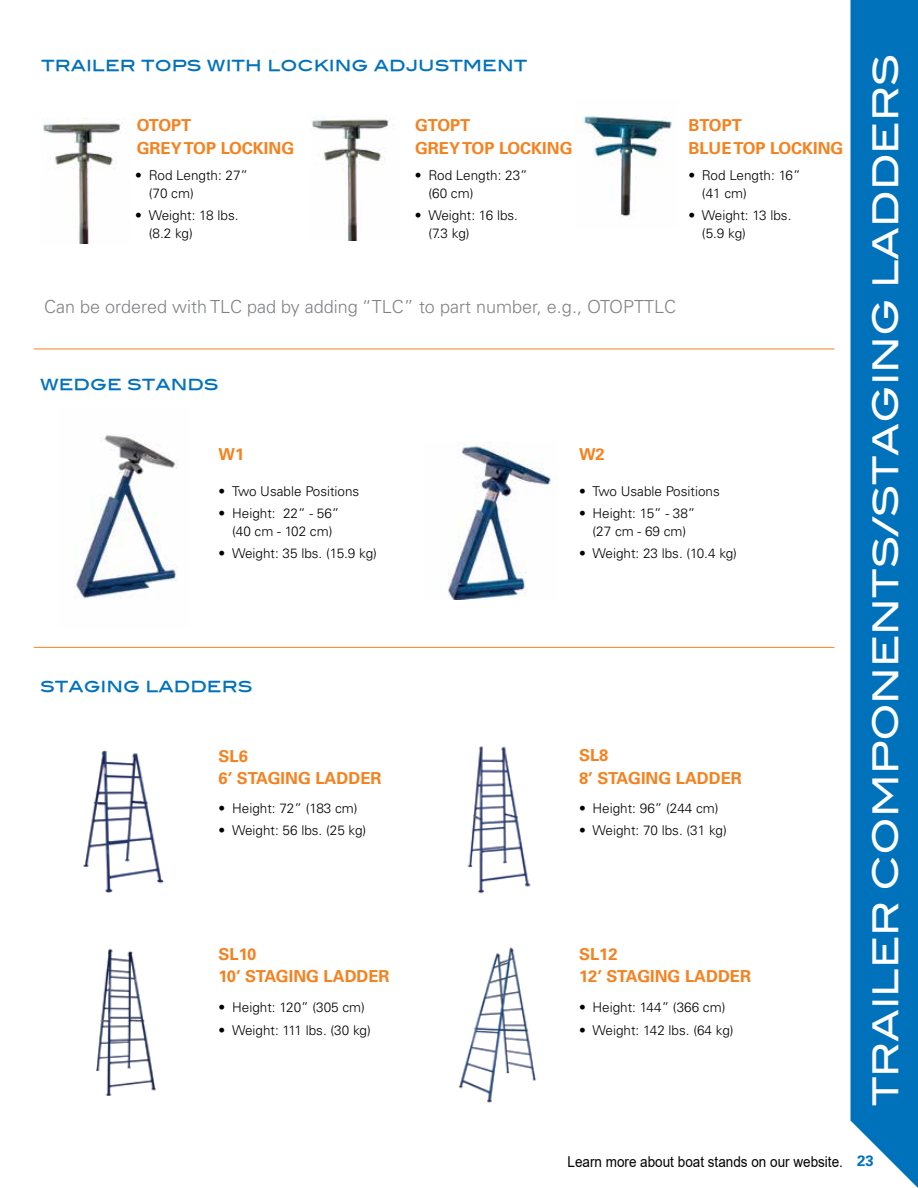
<style>
.page{position:relative;width:918px;height:1188px;background:#fff}
.page>*{position:absolute;margin:0;border:0;box-sizing:border-box;transform-origin:0 0}
.t1{font:34.5px "Blair Md ITCTT Medium";color:#fff}
.t2{font:300 18px "Univers";color:#808285}
.t3{font:18px "Blair Md ITCTT Medium";color:#0072bc}
.t4{font:700 16.5px/22.5px "Univers";color:#f58220}
.t5{font:15px "Arial";color:#000;scale:.9 1}
.t6{font:700 15px "Univers";color:#0072bc}
.t7{font:300 13.5px/18px "Univers";color:#000}
.s1{font-style:inherit}
</style>
<div class="page">
<hr style="left:34px;top:349px;width:800px;height:1px;background:#f58220">
<svg style="left:850px;top:0;width:68px;height:1188px;background:#0e7abf"></svg>
<img style="left:581px;top:115px;width:91px;height:102px">
<img style="left:448px;top:443px;width:107px;height:156px">
<img style="left:311px;top:115px;width:78px;height:125px">
<img style="left:74px;top:435px;width:104px;height:164px">
<hr style="left:34px;top:647px;width:800px;height:1px;background:#f58220">
<img style="left:458px;top:947px;width:78px;height:156px">
<img style="left:83px;top:750px;width:81px;height:143px">
<img style="left:96px;top:948px;width:60px;height:148px">
<img style="left:467px;top:746px;width:64px;height:148px">
<img style="left:42px;top:123px;width:79px;height:121px">
<h2 class="t3" style="left:41px;top:50px;width:488px">TRAILER TOPS WITH LOCKING ADJUSTMENT</h2>
<p class="t4" style="left:137px;top:114px;width:159px">OTOPT<br>GREY TOP LOCKING</p>
<p class="t4" style="left:415px;top:114px;width:159px">GTOPT<br>GREY TOP LOCKING</p>
<p class="t7" style="left:149px;top:166px;width:101px;text-indent:-14px">• Rod Length: 27” (70 cm)</p>
<p class="t7" style="left:149px;top:207px;width:91px;text-indent:-14px">• Weight: 18 lbs. (8.2 kg)</p>
<p class="t7" style="left:428px;top:166px;width:101px;text-indent:-14px">• Rod Length: 23” (60 cm)</p>
<p class="t7" style="left:428px;top:207px;width:91px;text-indent:-14px">• Weight: 16 lbs. (7.3 kg)</p>
<p class="t4" style="left:688px;top:114px;width:157px">BTOPT<br>BLUE TOP LOCKING</p>
<p class="t7" style="left:702px;top:166px;width:100px;text-indent:-13px">• Rod Length: 16” (41 cm)</p>
<p class="t7" style="left:702px;top:207px;width:91px;text-indent:-14px">• Weight: 13 lbs. (5.9 kg)</p>
<h2 class="t2" style="left:44px;top:296px;width:633px">Can be ordered with TLC pad by adding “TLC” to part number, e.g., OTOPTTLC</h2>
<h2 class="t3" style="left:40px;top:368px;width:180px">WEDGE STANDS</h2>
<p class="t4" style="left:219px;top:443px;width:27px">W1</p>
<p class="t4" style="left:579px;top:443px;width:27px">W2</p>
<p class="t7" style="left:219px;top:482px;width:142px">• Two Usable Positions</p>
<p class="t7" style="left:219px;top:504px;width:122px;text-align:center">• Height: 22” - 56” (40 cm - 102 cm)</p>
<p class="t7" style="left:219px;top:544px;width:160px">• Weight: 35 lbs. (15.9 kg)</p>
<h2 class="t3" style="left:40px;top:671px;width:214px">STAGING LADDERS</h2>
<p class="t4" style="left:219px;top:745px;width:164px">SL6<br>6’ STAGING LADDER</p>
<p class="t7" style="left:219px;top:799px;width:141px">• Height: 72” (183 cm)</p>
<p class="t7" style="left:219px;top:822px;width:149px">• Weight: 56 lbs. (25 kg)</p>
<p class="t4" style="left:219px;top:943px;width:172px">SL10<br>10’ STAGING LADDER</p>
<p class="t7" style="left:219px;top:999px;width:148px">• Height: 120” (305 cm)</p>
<p class="t7" style="left:219px;top:1021px;width:154px">• Weight: 111 lbs. (30 kg)</p>
<p class="t7" style="left:579px;top:482px;width:142px">• Two Usable Positions</p>
<p class="t7" style="left:579px;top:504px;width:118px;text-align:center">• Height: 15” - 38” (27 cm - 69 cm)</p>
<p class="t7" style="left:579px;top:544px;width:160px">• Weight: 23 lbs. (10.4 kg)</p>
<p class="t4" style="left:579px;top:745px;width:164px">SL8<br>8’ STAGING LADDER</p>
<p class="t7" style="left:579px;top:799px;width:141px">• Height: 96” (244 cm)</p>
<p class="t7" style="left:579px;top:822px;width:149px">• Weight: 70 lbs. (31 kg)</p>
<p class="t4" style="left:579px;top:943px;width:173px">SL12<br>12’ STAGING LADDER</p>
<p class="t7" style="left:579px;top:999px;width:148px">• Height: 144” (366 cm)</p>
<p class="t7" style="left:579px;top:1021px;width:156px">• Weight: 142 lbs. (64 kg)</p>
<h1 class="t1" style="left:857px;top:1106px;width:1054px;rotate:-90deg">TRAILER COMPONENTS/STAGING LADDERS</h1>
<p class="t5" style="left:568px;top:1152px;width:308px">Learn more about <span class="s1">boat stands</span> on our website.</p>
<p class="t6" style="left:857px;top:1152px;width:18px">23</p>
</div>
